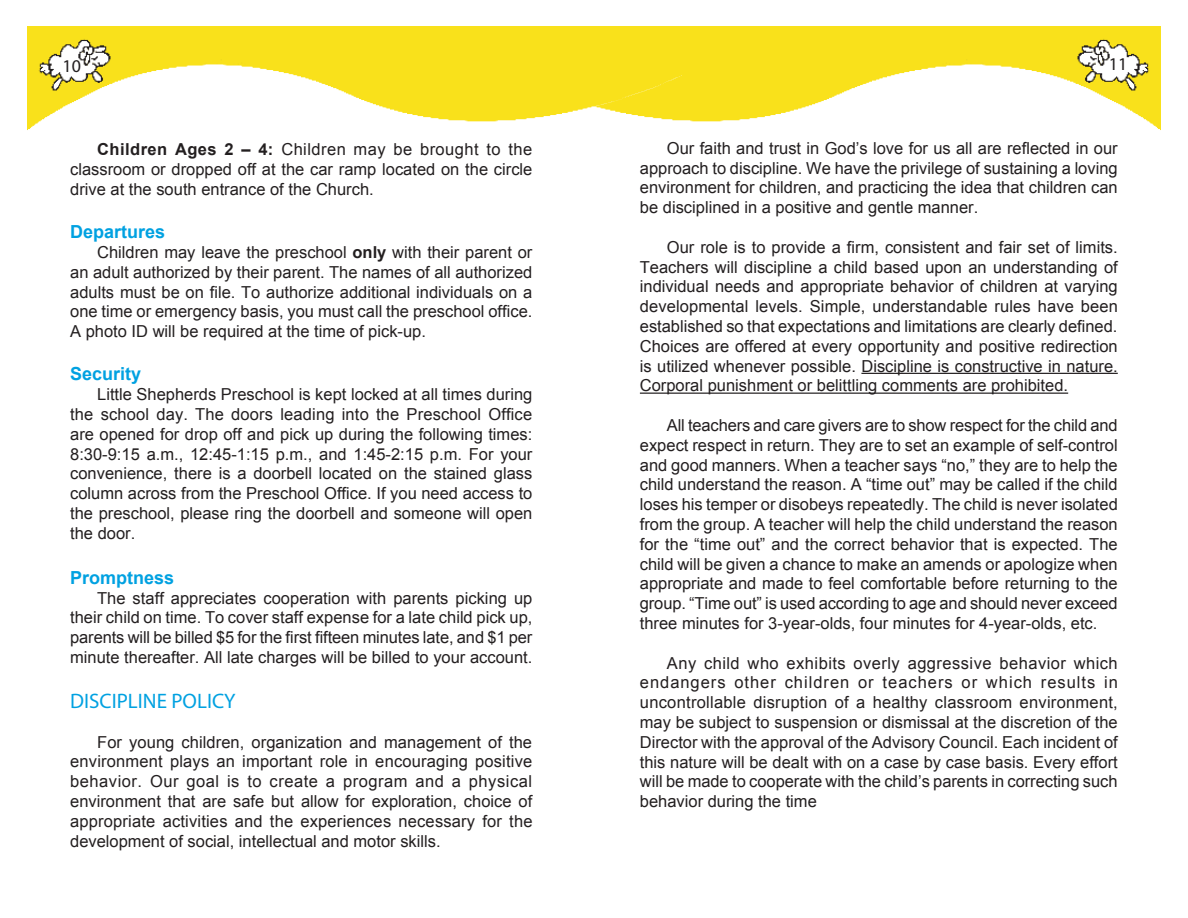
<style>
.page{position:relative;width:1188px;height:918px;background:#fff}
.page>*{position:absolute;margin:0;border:0;box-sizing:border-box;transform-origin:0 0}
.t1{font:21px "Myriad Pro";color:#00a1e1}
.Subhead_1{font:700 18px "Arial";color:#00a1e1}
.t2{font:18px "Myriad Pro";color:#231f20}
.Body_Text_Inside{font:16.5px/19.8px "Arial";color:#231f20;text-align:justify}
.s1{font-weight:700}
</style>
<div class="page">
<img style="left:681px;top:27px;width:479px;height:103px">
<img style="left:28px;top:27px;width:653px;height:103px">
<hr style="left:861px;top:373px;width:257px;height:1px;background:#231f20">
<hr style="left:640px;top:393px;width:428px;height:1px;background:#231f20">
<p class="t2" style="left:63px;top:55px;width:20px">10</p>
<p class="t2" style="left:1109px;top:53px;width:20px">11</p>
<p class="Body_Text_Inside" style="left:70px;top:140px;width:464px;text-indent:27px"><span class="s1">Children Ages 2 – 4:</span> Children may be brought to the classroom or dropped off at the car ramp located on the circle drive at the south entrance of the Church.</p>
<p class="Subhead_1" style="left:70px;top:220px;width:97px">Departures</p>
<p class="Body_Text_Inside" style="left:70px;top:242px;width:464px;text-indent:27px">Children may leave the preschool <span class="s1">only</span> with their parent or an adult authorized by their parent. The names of all authorized adults must be on file. To authorize additional individuals on a one time or emergency basis, you must call the preschool office.<br>A photo ID will be required at the time of pick-up.</p>
<p class="Subhead_1" style="left:70px;top:362px;width:73px">Security</p>
<p class="Body_Text_Inside" style="left:70px;top:385px;width:464px;text-indent:27px">Little Shepherds Preschool is kept locked at all times during the school day. The doors leading into the Preschool Office are opened for drop off and pick up during the following times:<br>8:30-9:15 a.m., 12:45-1:15 p.m., and 1:45-2:15 p.m. For your convenience, there is a doorbell located on the stained glass column across from the Preschool Office. If you need access to the preschool, please ring the doorbell and someone will open the door.</p>
<p class="Subhead_1" style="left:70px;top:566px;width:106px">Promptness</p>
<p class="Body_Text_Inside" style="left:70px;top:588px;width:464px;text-indent:27px">The staff appreciates cooperation with parents picking up their child on time. To cover staff expense for a late child pick up, parents will be billed $5 for the first fifteen minutes late, and $1 per minute thereafter. All late charges will be billed to your account.</p>
<p class="t1" style="left:70px;top:688px;width:167px">DISCIPLINE POLICY</p>
<p class="Body_Text_Inside" style="left:70px;top:732px;width:464px;text-indent:27px">For young children, organization and management of the environment plays an important role in encouraging positive behavior. Our goal is to create a program and a physical environment that are safe but allow for exploration, choice of appropriate activities and the experiences necessary for the development of social, intellectual and motor skills.</p>
<p class="Body_Text_Inside" style="left:640px;top:138px;width:479px;text-indent:27px">Our faith and trust in God’s love for us all are reflected in our approach to discipline. We have the privilege of sustaining a loving environment for children, and practicing the idea that children can be disciplined in a positive and gentle manner.</p>
<p class="Body_Text_Inside" style="left:640px;top:237px;width:480px;text-indent:27px">Our role is to provide a firm, consistent and fair set of limits.<br>Teachers will discipline a child based upon an understanding of individual needs and appropriate behavior of children at varying developmental levels. Simple, understandable rules have been established so that expectations and limitations are clearly defined.<br>Choices are offered at every opportunity and positive redirection is utilized whenever possible. Discipline is constructive in nature.<br>Corporal punishment or belittling comments are prohibited.</p>
<p class="Body_Text_Inside" style="left:640px;top:415px;width:479px;text-indent:27px">All teachers and care givers are to show respect for the child and expect respect in return. They are to set an example of self-control and good manners. When a teacher says “no,” they are to help the child understand the reason. A “time out” may be called if the child loses his temper or disobeys repeatedly. The child is never isolated from the group. A teacher will help the child understand the reason for the “time out” and the correct behavior that is expected. The child will be given a chance to make an amends or apologize when appropriate and made to feel comfortable before returning to the group. “Time out” is used according to age and should never exceed three minutes for 3-year-olds, four minutes for 4-year-olds, etc.</p>
<p class="Body_Text_Inside" style="left:640px;top:653px;width:480px;text-indent:27px">Any child who exhibits overly aggressive behavior which endangers other children or teachers or which results in uncontrollable disruption of a healthy classroom environment, may be subject to suspension or dismissal at the discretion of the Director with the approval of the Advisory Council. Each incident of this nature will be dealt with on a case by case basis. Every effort will be made to cooperate with the child’s parents in correcting such behavior during the time</p>
</div>
